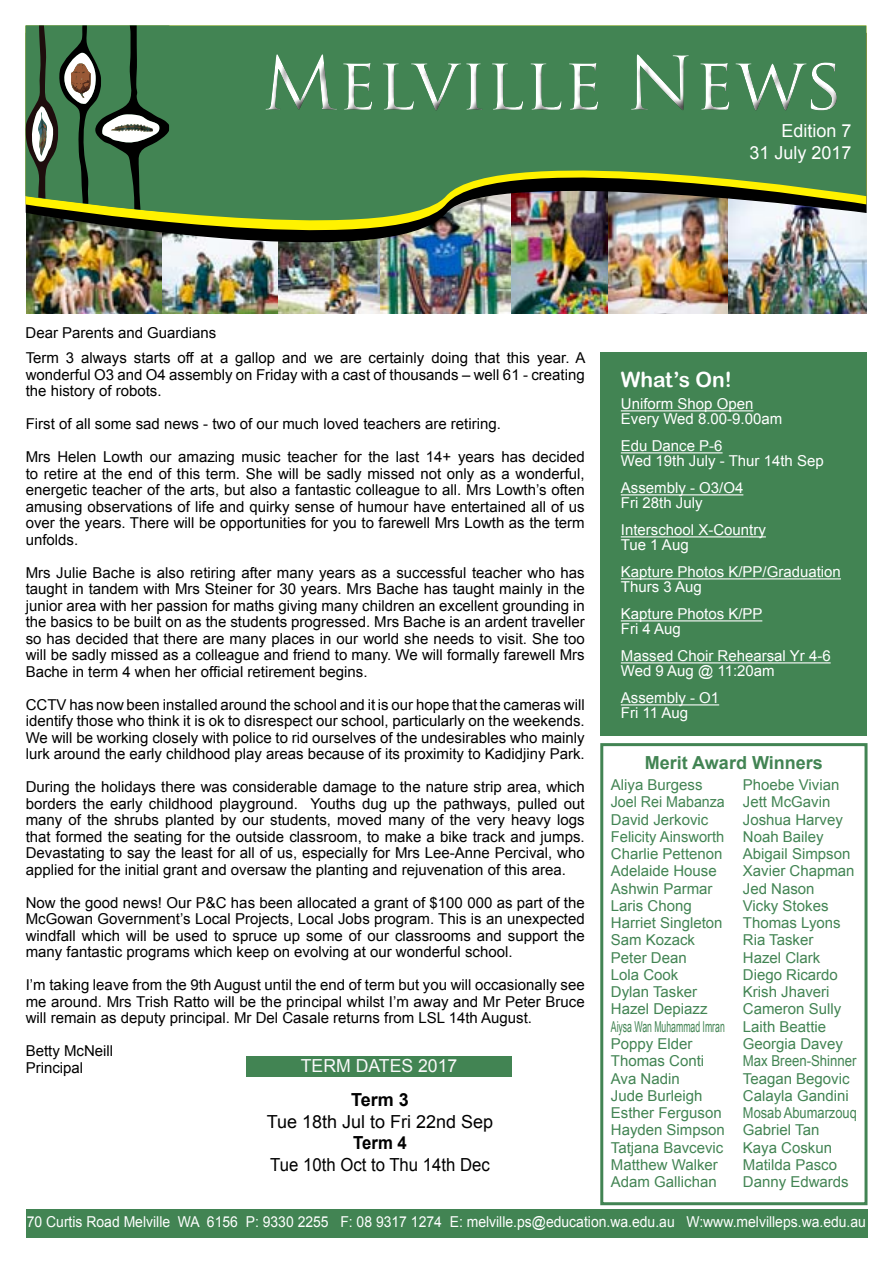
<style>
.page{position:relative;width:893px;height:1263px;background:#fff}
.page>*{position:absolute;margin:0;border:0;box-sizing:border-box;transform-origin:0 0}
.t1{font:72px "Trajan Pro";color:#fff}
.t2{font:21px "Arial Rounded MT Bold";color:#fff}
.t3{font:18px "Arial";color:#000}
.t4{font:18px "Arial";color:#000;scale:.93 1}
.t5{font:18px/21.6px "Arial";color:#fff;text-align:right}
.t6{font:700 18px "Arial";color:#428453}
.t7{font:18px "Arial";color:#f8f8f9}
.t8{font:700 18px "Arial";color:#000}
.t9{font:700 18px "Arial";color:#000;scale:.93 1}
.t10{font:15px/16.5px "Arial";color:#000;text-align:justify}
.t11{font:15px/17.2px "Arial";color:#428453}
.t12{font:15px/15px "Arial";color:#fff}
.t13{font:15px "Arial";color:#fff;scale:.93 1}
</style>
<div class="page">
<div style="left:26px;top:1209px;width:841px;height:28px;background:#428453"></div>
<img style="left:512px;top:278px;width:96px;height:35px">
<img style="left:278px;top:278px;width:102px;height:35px">
<img style="left:608px;top:278px;width:121px;height:35px">
<img style="left:161px;top:278px;width:116px;height:35px">
<img style="left:381px;top:278px;width:129px;height:35px">
<img style="left:729px;top:278px;width:138px;height:35px">
<img style="left:27px;top:278px;width:134px;height:35px">
<img style="left:25px;top:32px;width:842px;height:246px">
<img style="left:26px;top:250px;width:840px;height:12px">
<img style="left:26px;top:26px;width:840px;height:224px">
<div style="left:255px;top:43px;width:589px;height:73px;background:#428453"></div>
<div style="left:257px;top:47px;width:590px;height:74px;background:#000;opacity:.75"></div>
<svg style="left:26px;top:26px;width:143px;height:186px;background:#4d774f"></svg>
<div style="left:600px;top:352px;width:267px;height:384px;background:#428453"></div>
<hr style="left:621px;top:410px;width:132px;height:1px;background:#fff">
<hr style="left:621px;top:452px;width:102px;height:1px;background:#fff">
<hr style="left:621px;top:494px;width:122px;height:1px;background:#fff">
<hr style="left:621px;top:536px;width:145px;height:1px;background:#fff">
<hr style="left:621px;top:578px;width:220px;height:1px;background:#fff">
<hr style="left:621px;top:620px;width:141px;height:1px;background:#fff">
<hr style="left:621px;top:662px;width:210px;height:1px;background:#fff">
<hr style="left:621px;top:704px;width:98px;height:1px;background:#fff">
<div style="left:247px;top:1056px;width:265px;height:21px;background:#428453"></div>
<div style="left:600px;top:743px;width:267px;height:462px;border:3px solid #428453"></div>
<h1 class="t1" style="left:262px;top:38px;width:583px">Melville News</h1>
<p class="t5" style="left:749px;top:120px;width:104px">Edition 7<br>31 July 2017</p>
<p class="t10" style="left:26px;top:324px;width:192px">Dear Parents and Guardians</p>
<p class="t10" style="left:26px;top:350px;width:561px">Term 3 always starts off at a gallop and we are certainly doing that this year. A wonderful O3 and O4 assembly on Friday with a cast of thousands – well 61 - creating the history of robots.</p>
<p class="t10" style="left:26px;top:416px;width:477px">First of all some sad news - two of our much loved teachers are retiring.</p>
<p class="t10" style="left:26px;top:449px;width:561px">Mrs Helen Lowth our amazing music teacher for the last 14+ years has decided to retire at the end of this term. She will be sadly missed not only as a wonderful, energetic teacher of the arts, but also a fantastic colleague to all. Mrs Lowth’s often amusing observations of life and quirky sense of humour have entertained all of us over the years. There will be opportunities for you to farewell Mrs Lowth as the term unfolds.</p>
<p class="t10" style="left:26px;top:564px;width:561px">Mrs Julie Bache is also retiring after many years as a successful teacher who has taught in tandem with Mrs Steiner for 30 years. Mrs Bache has taught mainly in the junior area with her passion for maths giving many children an excellent grounding in the basics to be built on as the students progressed. Mrs Bache is an ardent traveller so has decided that there are many places in our world she needs to visit. She too will be sadly missed as a colleague and friend to many. We will formally farewell Mrs Bache in term 4 when her official retirement begins.</p>
<p class="t10" style="left:26px;top:696px;width:560px">CCTV has now been installed around the school and it is our hope that the cameras will identify those who think it is ok to disrespect our school, particularly on the weekends.<br>We will be working closely with police to rid ourselves of the undesirables who mainly lurk around the early childhood play areas because of its proximity to Kadidjiny Park.</p>
<p class="t10" style="left:26px;top:779px;width:561px">During the holidays there was considerable damage to the nature strip area, which borders the early childhood playground. Youths dug up the pathways, pulled out many of the shrubs planted by our students, moved many of the very heavy logs that formed the seating for the outside classroom, to make a bike track and jumps.<br>Devastating to say the least for all of us, especially for Mrs Lee-Anne Percival, who applied for the initial grant and oversaw the planting and rejuvenation of this area.</p>
<p class="t10" style="left:26px;top:894px;width:560px">Now the good news! Our P&amp;C has been allocated a grant of $100 000 as part of the McGowan Government’s Local Projects, Local Jobs program. This is an unexpected windfall which will be used to spruce up some of our classrooms and support the many fantastic programs which keep on evolving at our wonderful school.</p>
<p class="t10" style="left:26px;top:977px;width:561px">I’m taking leave from the 9th August until the end of term but you will occasionally see me around. Mrs Trish Ratto will be the principal whilst I’m away and Mr Peter Bruce will remain as deputy principal. Mr Del Casale returns from LSL 14th August.</p>
<p class="t10" style="left:26px;top:1043px;width:89px">Betty McNeill<br>Principal</p>
<p class="t7" style="left:301px;top:1054px;width:14px">term</p>
<p class="t7" style="left:356px;top:1054px;width:13px">dates</p>
<p class="t7" style="left:418px;top:1054px;width:41px">2017</p>
<p class="t8" style="left:351px;top:1088px;width:59px">Term 3</p>
<p class="t3" style="left:267px;top:1109px;width:228px">Tue 18th Jul to Fri 22nd Sep</p>
<p class="t9" style="left:353px;top:1131px;width:59px">Term 4</p>
<p class="t4" style="left:270px;top:1153px;width:238px">Tue 10th Oct to Thu 14th Dec</p>
<h2 class="t2" style="left:621px;top:367px;width:113px">What’s On!</h2>
<p class="t12" style="left:621px;top:397px;width:163px">Uniform Shop Open<br>Every Wed 8.00-9.00am</p>
<p class="t12" style="left:621px;top:439px;width:204px">Edu Dance P-6<br>Wed 19th July - Thur 14th Sep</p>
<p class="t12" style="left:621px;top:481px;width:124px">Assembly - O3/O4<br>Fri 28th July</p>
<p class="t12" style="left:621px;top:523px;width:147px">Interschool X-Country<br>Tue 1 Aug</p>
<p class="t12" style="left:621px;top:565px;width:222px">Kapture Photos K/PP/Graduation<br>Thurs 3 Aug</p>
<p class="t12" style="left:621px;top:607px;width:143px">Kapture Photos K/PP<br>Fri 4 Aug</p>
<p class="t12" style="left:621px;top:649px;width:211px">Massed Choir Rehearsal Yr 4-6<br>Wed 9 Aug @ 11:20am</p>
<p class="t12" style="left:621px;top:691px;width:100px">Assembly - O1<br>Fri 11 Aug</p>
<p class="t6" style="left:645px;top:751px;width:179px">Merit Award Winners</p>
<p class="t11" style="left:611px;top:776px;width:116px">Aliya Burgess<br>Joel Rei Mabanza<br>David Jerkovic<br>Felicity Ainsworth<br>Charlie Pettenon<br>Adelaide House<br>Ashwin Parmar<br>Laris Chong<br>Harriet Singleton<br>Sam Kozack<br>Peter Dean<br>Lola Cook<br>Dylan Tasker<br>Hazel Depiazz<br>Aiysa Wan Muhammad Imran<br>Poppy Elder<br>Thomas Conti<br>Ava Nadin<br>Jude Burleigh<br>Esther Ferguson<br>Hayden Simpson<br>Tatjana Bavcevic<br>Matthew Walker<br>Adam Gallichan</p>
<p class="t11" style="left:743px;top:776px;width:116px">Phoebe Vivian<br>Jett McGavin<br>Joshua Harvey<br>Noah Bailey<br>Abigail Simpson<br>Xavier Chapman<br>Jed Nason<br>Vicky Stokes<br>Thomas Lyons<br>Ria Tasker<br>Hazel Clark<br>Diego Ricardo<br>Krish Jhaveri<br>Cameron Sully<br>Laith Beattie<br>Georgia Davey<br>Max Breen-Shinner<br>Teagan Begovic<br>Calayla Gandini<br>Mosab Abumarzouq<br>Gabriel Tan<br>Kaya Coskun<br>Matilda Pasco<br>Danny Edwards</p>
<p class="t13" style="left:27px;top:1212px;width:904px">70 Curtis Road Melville WA 6156 P: 9330 2255 F: 08 9317 1274 E: melville.ps@education.wa.edu.au W:www.melvilleps.wa.edu.au</p>
</div>
